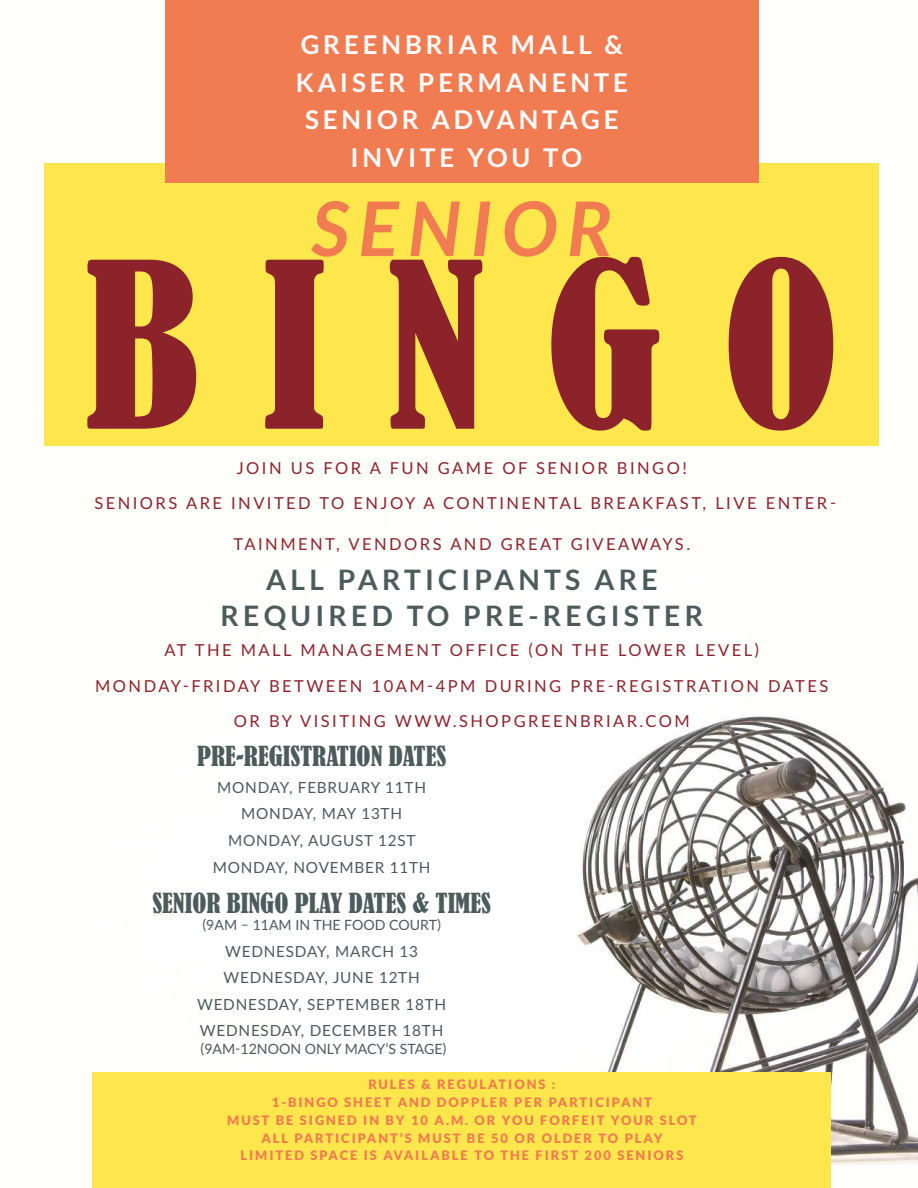
<style>
.page{position:relative;width:918px;height:1188px;background:#fff}
.page>*{position:absolute;margin:0;border:0;box-sizing:border-box;transform-origin:0 0}
.t1{font:condensed 214.5px "Bernard";color:#8c232b}
.t2{font:italic 700 75.45px "Lato";letter-spacing:.13em;color:#f27c52}
.t3{font:700 28.35px/35.4px "Lato";letter-spacing:.15em;color:#4c5b5c;text-align:center}
.t4{font:700 25.95px/37.8px "Lato";letter-spacing:.15em;color:#fff;text-align:center}
.t5{font:condensed 25.95px "Bernard";color:#4c5b5c}
.t6{font:16.5px/35.4px "Lato";letter-spacing:.15em;color:#8c232b;text-align:center}
.t7{font:15.3px/26.5px "Lato";letter-spacing:.05em;color:#4c5b5c;text-align:center}
.t8{font:14.1px "Lato";color:#4c5b5c}
.t9{font:900 12.9px/17.7px "Lato";letter-spacing:.15em;color:#f27c52;text-align:center}
</style>
<div class="page">
<img style="left:44px;top:400px;width:874px;height:764px">
<div style="left:45px;top:163px;width:834px;height:282px;background:#fde74c"></div>
<div style="left:165px;top:0;width:594px;height:183px;background:#f27c52"></div>
<div style="left:93px;top:1073px;width:738px;height:115px;background:#fde74c"></div>
<h3 class="t4" style="left:296px;top:27px;width:334px">GREENBRIAR MALL &amp;<br>KAISER PERMANENTE<br>SENIOR ADVANTAGE<br>INVITE YOU TO</h3>
<h2 class="t2" style="left:311px;top:186px;width:303px">SENIOR</h2>
<h1 class="t1" style="left:85px;top:229px;width:756px">B I N G O</h1>
<p class="t6" style="left:94px;top:449px;width:743px">JOIN US FOR A FUN GAME OF SENIOR BINGO!<br>SENIORS ARE INVITED TO ENJOY A CONTINENTAL BREAKFAST, LIVE ENTER-</p>
<p class="t6" style="left:233px;top:526px;width:458px">TAINMENT, VENDORS AND GREAT GIVEAWAYS.</p>
<h3 class="t3" style="left:221px;top:564px;width:484px">ALL PARTICIPANTS ARE<br>REQUIRED TO PRE-REGISTER</h3>
<p class="t6" style="left:95px;top:632px;width:735px">AT THE MALL MANAGEMENT OFFICE (ON THE LOWER LEVEL)<br>MONDAY-FRIDAY BETWEEN 10AM-4PM DURING PRE-REGISTRATION DATES<br>OR BY VISITING WWW.SHOPGREENBRIAR.COM</p>
<h3 class="t5" style="left:197px;top:742px;width:251px">PRE-REGISTRATION DATES</h3>
<p class="t7" style="left:213px;top:775px;width:219px">MONDAY, FEBRUARY 11TH<br>MONDAY, MAY 13TH<br>MONDAY, AUGUST 12ST<br>MONDAY, NOVEMBER 11TH</p>
<h3 class="t5" style="left:152px;top:888px;width:340px">SENIOR BINGO PLAY DATES &amp; TIMES</h3>
<p class="t8" style="left:202px;top:915px;width:240px">(9AM – 11AM IN THE FOOD COURT)</p>
<p class="t7" style="left:197px;top:937px;width:251px">WEDNESDAY, MARCH 13<br>WEDNESDAY, JUNE 12TH<br>WEDNESDAY, SEPTEMBER 18TH<br>WEDNESDAY, DECEMBER 18TH</p>
<p class="t8" style="left:200px;top:1039px;width:248px">(9AM-12NOON ONLY MACY’S STAGE)</p>
<p class="t9" style="left:227px;top:1076px;width:471px">RULES &amp; REGULATIONS :<br>1-BINGO SHEET AND DOPPLER PER PARTICIPANT<br>MUST BE SIGNED IN BY 10 A.M. OR YOU FORFEIT YOUR SLOT ALL PARTICIPANT’S MUST BE 50 OR OLDER TO PLAY<br>LIMITED SPACE IS AVAILABLE TO THE FIRST 200 SENIORS</p>
</div>
